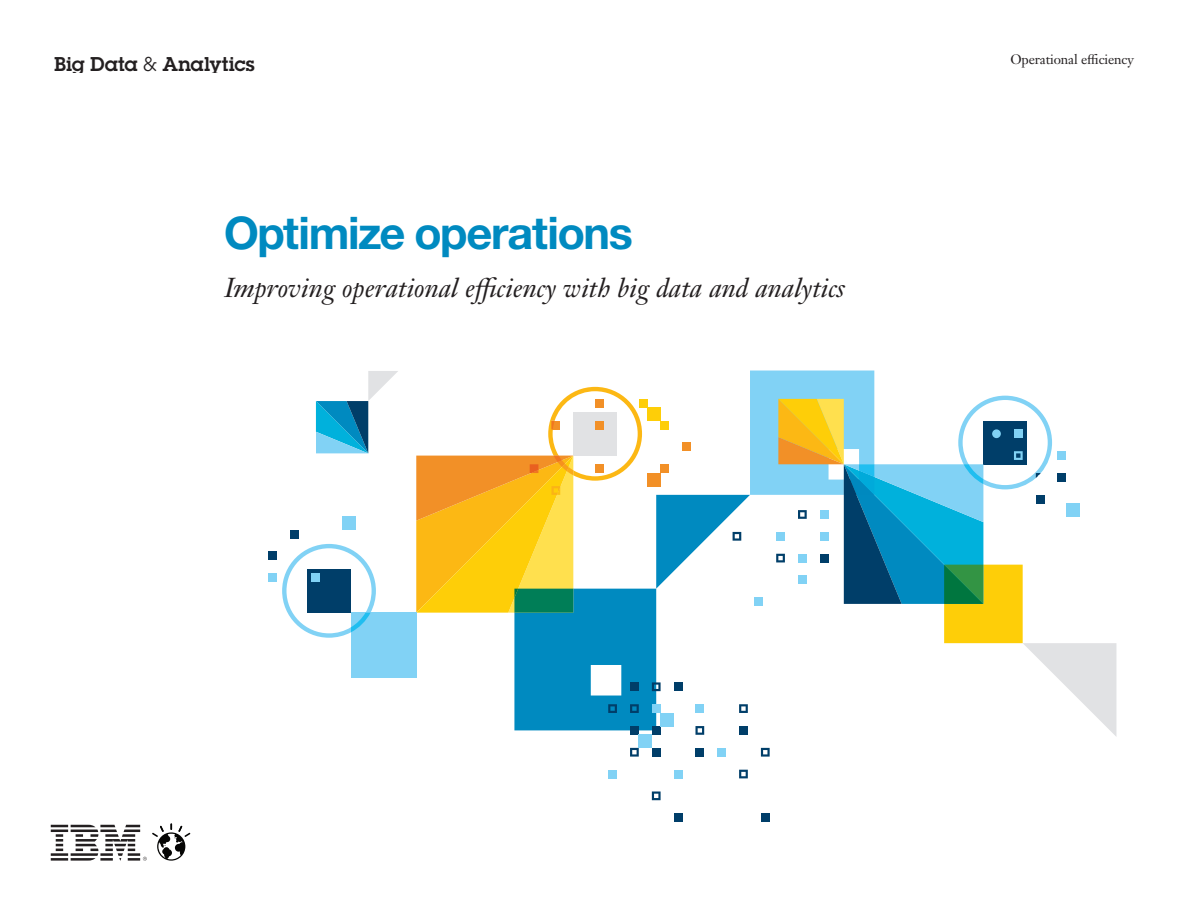
<style>
.page{position:relative;width:1188px;height:918px;background:#fff}
.page>*{position:absolute;margin:0;border:0;box-sizing:border-box;transform-origin:0 0}
.t1{font:45px "Helv Neue Boldfor IBM";letter-spacing:-.015em;color:#008ac0}
.t2{font:italic 27px "Janson Text LT Pro";color:#231f20}
.t3{font:19.5px "Lubalin Demifor IBM";color:#231f20}
.t4{font:13.5px "Janson Text LT Pro";letter-spacing:-.01em;color:#231f20}
.s1{font-family:"Lubalin Bookfor IBM"}
</style>
<div class="page">
<div style="left:351px;top:613px;width:65px;height:65px;background:#81d2f5"></div>
<svg style="left:630px;top:748px;width:9px;height:9px"></svg>
<div style="left:652px;top:748px;width:9px;height:9px;background:#003e69"></div>
<div style="left:695px;top:748px;width:9px;height:9px;background:#003e69"></div>
<svg style="left:652px;top:791px;width:9px;height:9px"></svg>
<svg style="left:761px;top:748px;width:9px;height:9px"></svg>
<svg style="left:739px;top:770px;width:9px;height:8px"></svg>
<div style="left:674px;top:813px;width:8px;height:9px;background:#003e69"></div>
<div style="left:761px;top:813px;width:9px;height:9px;background:#003e69"></div>
<div style="left:608px;top:770px;width:9px;height:8px;background:#81d2f5"></div>
<div style="left:717px;top:748px;width:9px;height:9px;background:#81d2f5"></div>
<div style="left:674px;top:770px;width:8px;height:8px;background:#81d2f5"></div>
<div style="left:639px;top:735px;width:13px;height:13px;background:#81d2f5"></div>
<div style="left:268px;top:573px;width:9px;height:9px;background:#81d2f5"></div>
<div style="left:342px;top:517px;width:13px;height:13px;background:#81d2f5"></div>
<svg style="left:282px;top:544px;width:94px;height:94px"></svg>
<div style="left:290px;top:530px;width:9px;height:8px;background:#003e69"></div>
<div style="left:268px;top:552px;width:9px;height:8px;background:#003e69"></div>
<svg style="left:316px;top:371px;width:82px;height:82px"></svg>
<div style="left:312px;top:573px;width:8px;height:9px;background:#81d2f5"></div>
<svg style="left:416px;top:371px;width:700px;height:366px"></svg>
<svg style="left:51px;top:824px;width:139px;height:37px"></svg>
<h3 class="t3" style="left:54px;top:51px;width:202px">Big Data <span class="s1">&amp;</span> Analytics</h3>
<p class="t1" style="left:224px;top:205px;width:410px">Optimize operations</p>
<h2 class="t2" style="left:224px;top:270px;width:622px">Improving operational efficiency with big data and analytics</h2>
<p class="t4" style="left:1011px;top:51px;width:125px">Operational efficiency</p>
</div>
